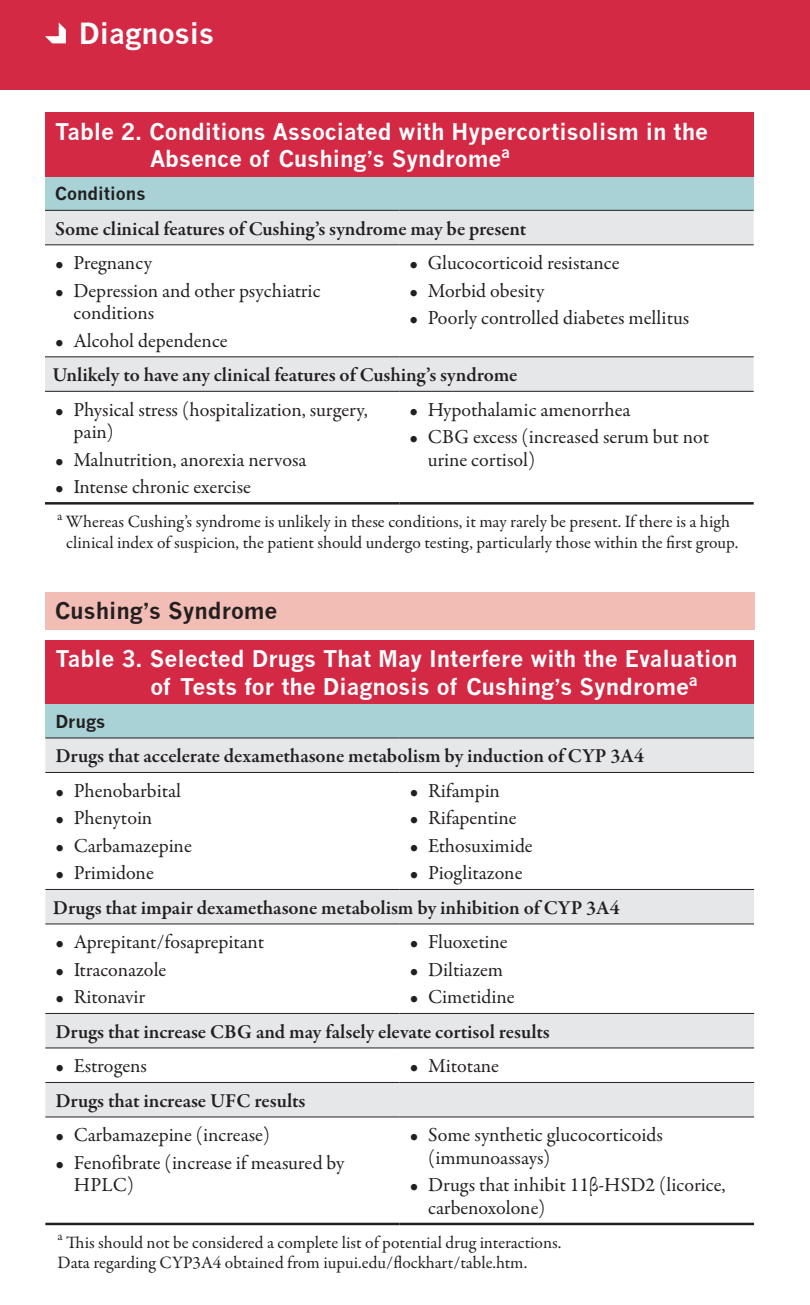
<style>
.page{position:relative;width:810px;height:1305px;background:#fff}
.page>*{position:absolute;margin:0;border:0;box-sizing:border-box;transform-origin:0 0}
.t1{font:700 28.5px "News Gothic";color:#fff}
.t2{font:700 22.5px/27.5px "News Gothic";color:#fff}
.t3{font:700 22.5px "News Gothic";color:#231f20}
.t4{font:20px/22.5px "Garamond Premr Pro";color:#231f20}
.t5{font:600 20px "Garamond Premr Pro";letter-spacing:-.005em;color:#231f20}
.t6{font:17.5px/21px "Garamond Premr Pro";color:#231f20;text-align:center}
.t7{font:700 17.5px "News Gothic";color:#231f20}
</style>
<div class="page">
<div style="left:0;top:0;width:810px;height:90px;background:#d42944"></div>
<svg style="left:45px;top:22px;width:21px;height:21px"></svg>
<div style="left:45px;top:112px;width:709px;height:65px;background:#d42944"></div>
<div style="left:45px;top:177px;width:709px;height:33px;background:#a8d2d6"></div>
<svg style="left:45px;top:211px;width:709px;height:180px"></svg>
<hr style="left:45px;top:210px;width:354px;height:1px;background:#231f20">
<hr style="left:399px;top:210px;width:355px;height:1px;background:#231f20">
<hr style="left:45px;top:244px;width:354px;height:1px;background:#231f20">
<hr style="left:399px;top:244px;width:355px;height:1px;background:#231f20">
<hr style="left:45px;top:502px;width:354px;height:3px;background:#231f20">
<hr style="left:399px;top:502px;width:355px;height:3px;background:#231f20">
<hr style="left:45px;top:356px;width:354px;height:1px;background:#231f20">
<hr style="left:399px;top:356px;width:355px;height:1px;background:#231f20">
<hr style="left:45px;top:391px;width:354px;height:1px;background:#231f20">
<hr style="left:399px;top:391px;width:355px;height:1px;background:#231f20">
<div style="left:45px;top:640px;width:709px;height:65px;background:#d42944"></div>
<div style="left:45px;top:705px;width:709px;height:33px;background:#a8d2d6"></div>
<svg style="left:45px;top:739px;width:709px;height:378px"></svg>
<hr style="left:45px;top:738px;width:355px;height:1px;background:#231f20">
<hr style="left:400px;top:738px;width:354px;height:1px;background:#231f20">
<hr style="left:45px;top:772px;width:355px;height:1px;background:#231f20">
<hr style="left:400px;top:772px;width:354px;height:1px;background:#231f20">
<hr style="left:45px;top:1223px;width:355px;height:2px;background:#231f20">
<hr style="left:400px;top:1223px;width:354px;height:2px;background:#231f20">
<hr style="left:45px;top:889px;width:355px;height:1px;background:#231f20">
<hr style="left:400px;top:889px;width:354px;height:1px;background:#231f20">
<hr style="left:45px;top:924px;width:355px;height:1px;background:#231f20">
<hr style="left:400px;top:924px;width:354px;height:1px;background:#231f20">
<hr style="left:45px;top:1013px;width:355px;height:1px;background:#231f20">
<hr style="left:400px;top:1013px;width:354px;height:1px;background:#231f20">
<hr style="left:45px;top:1048px;width:355px;height:1px;background:#231f20">
<hr style="left:400px;top:1048px;width:354px;height:1px;background:#231f20">
<hr style="left:45px;top:1082px;width:355px;height:1px;background:#231f20">
<hr style="left:400px;top:1082px;width:354px;height:1px;background:#231f20">
<hr style="left:45px;top:1117px;width:355px;height:1px;background:#231f20">
<hr style="left:400px;top:1117px;width:354px;height:1px;background:#231f20">
<div style="left:45px;top:592px;width:709px;height:37px;background:#f2bdb5"></div>
<h1 class="t1" style="left:79px;top:16px;width:137px">Diagnosis</h1>
<p class="t2" style="left:150px;top:117px;width:560px;text-indent:-95px">Table 2. Conditions Associated with Hypercortisolism in the<br>Absence of Cushing’s Syndrome<sup>a</sup></p>
<p class="t7" style="left:55px;top:183px;width:92px">Conditions</p>
<p class="t5" style="left:55px;top:216px;width:473px">Some clinical features of Cushing’s syndrome may be present</p>
<p class="t4" style="left:55px;top:252px;width:99px">• Pregnancy</p>
<p class="t4" style="left:74px;top:280px;width:248px;text-indent:-19px">• Depression and other psychiatric conditions</p>
<p class="t4" style="left:55px;top:330px;width:174px">• Alcohol dependence</p>
<p class="t4" style="left:409px;top:252px;width:212px">• Glucocorticoid resistance</p>
<p class="t4" style="left:409px;top:280px;width:136px">• Morbid obesity</p>
<p class="t4" style="left:409px;top:307px;width:281px">• Poorly controlled diabetes mellitus</p>
<p class="t5" style="left:52px;top:363px;width:467px">Unlikely to have any clinical features of Cushing’s syndrome</p>
<p class="t4" style="left:74px;top:399px;width:296px;text-indent:-19px">• Physical stress (hospitalization, surgery, pain)</p>
<p class="t4" style="left:55px;top:449px;width:253px">• Malnutrition, anorexia nervosa</p>
<p class="t4" style="left:55px;top:476px;width:197px">• Intense chronic exercise</p>
<p class="t4" style="left:409px;top:399px;width:223px">• Hypothalamic amenorrhea</p>
<p class="t4" style="left:428px;top:426px;width:283px;text-indent:-19px">• CBG excess (increased serum but not urine cortisol)</p>
<p class="t6" style="left:57px;top:512px;width:683px"><sup>a</sup> Whereas Cushing’s syndrome is unlikely in these conditions, it may rarely be present. If there is a high clinical index of suspicion, the patient should undergo testing, particularly those within the first group.</p>
<p class="t3" style="left:55px;top:597px;width:224px">Cushing’s Syndrome</p>
<p class="t2" style="left:150px;top:645px;width:589px;text-indent:-95px">Table 3. Selected Drugs That May Interfere with the Evaluation of Tests for the Diagnosis of Cushing’s Syndrome<sup>a</sup></p>
<p class="t7" style="left:55px;top:711px;width:52px">Drugs</p>
<p class="t5" style="left:55px;top:744px;width:590px">Drugs that accelerate dexamethasone metabolism by induction of CYP 3A4</p>
<p class="t4" style="left:55px;top:780px;width:127px">• Phenobarbital</p>
<p class="t4" style="left:55px;top:807px;width:99px">• Phenytoin</p>
<p class="t4" style="left:55px;top:835px;width:138px">• Carbamazepine</p>
<p class="t4" style="left:55px;top:862px;width:100px">• Primidone</p>
<p class="t4" style="left:410px;top:780px;width:92px">• Rifampin</p>
<p class="t4" style="left:410px;top:807px;width:109px">• Rifapentine</p>
<p class="t4" style="left:410px;top:835px;width:125px">• Ethosuximide</p>
<p class="t4" style="left:410px;top:862px;width:114px">• Pioglitazone</p>
<p class="t5" style="left:53px;top:896px;width:568px">Drugs that impair dexamethasone metabolism by inhibition of CYP 3A4</p>
<p class="t4" style="left:55px;top:931px;width:210px">• Aprepitant/fosaprepitant</p>
<p class="t4" style="left:55px;top:959px;width:113px">• Itraconazole</p>
<p class="t4" style="left:55px;top:986px;width:91px">• Ritonavir</p>
<p class="t4" style="left:410px;top:931px;width:100px">• Fluoxetine</p>
<p class="t4" style="left:410px;top:959px;width:95px">• Diltiazem</p>
<p class="t4" style="left:410px;top:986px;width:107px">• Cimetidine</p>
<p class="t5" style="left:55px;top:1020px;width:496px">Drugs that increase CBG and may falsely elevate cortisol results</p>
<p class="t4" style="left:55px;top:1055px;width:93px">• Estrogens</p>
<p class="t4" style="left:410px;top:1055px;width:91px">• Mitotane</p>
<p class="t5" style="left:55px;top:1089px;width:252px">Drugs that increase UFC results</p>
<p class="t4" style="left:55px;top:1124px;width:216px">• Carbamazepine (increase)</p>
<p class="t4" style="left:74px;top:1152px;width:272px;text-indent:-19px">• Fenofibrate (increase if measured by<br>HPLC)</p>
<p class="t4" style="left:428px;top:1124px;width:236px;text-indent:-19px">• Some synthetic glucocorticoids (immunoassays)</p>
<p class="t4" style="left:428px;top:1174px;width:299px;text-indent:-19px">• Drugs that inhibit 11β-HSD2 (licorice, carbenoxolone)</p>
<p class="t6" style="left:58px;top:1233px;width:505px;line-height:20px;text-align:left"><sup>a</sup> This should not be considered a complete list of potential drug interactions.<br>Data regarding CYP3A4 obtained from iupui.edu/flockhart/table.htm.</p>
</div>
